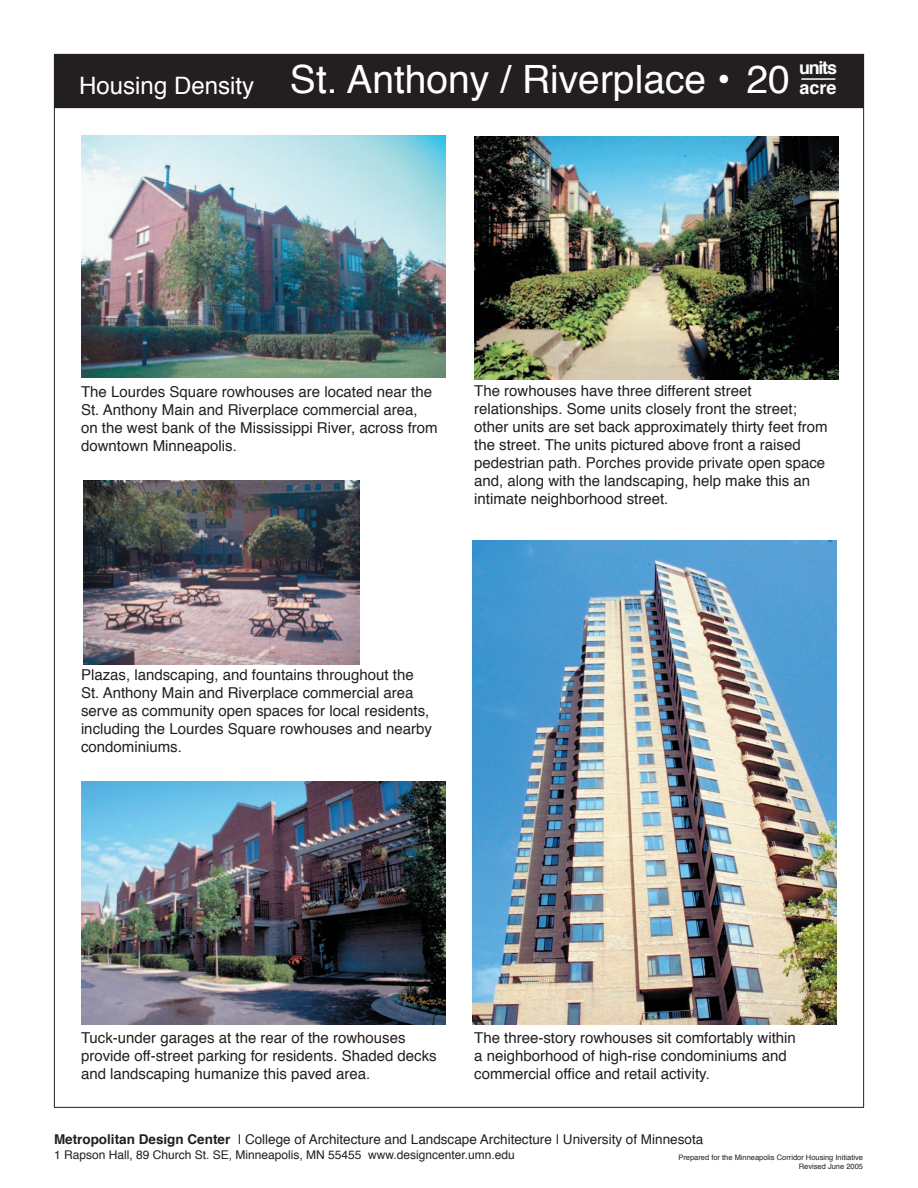
<style>
.page{position:relative;width:918px;height:1188px;background:#fff}
.page>*{position:absolute;margin:0;border:0;box-sizing:border-box;transform-origin:0 0}
.t1{font:39px "Helvetica";color:#fff}
.t2{font:24px "Helvetica";color:#fff}
.t3{font:700 18px/19.5px "Helvetica";letter-spacing:-.07em;color:#fff}
.t4{font:15px/18px "Helvetica";color:#231f20}
.t5{font:13.5px "Helvetica";color:#231f20}
.t6{font:12px "Helvetica";color:#231f20}
.t7{font:7.5px/9px "Helvetica";color:#231f20;text-align:right}
.s1{font-weight:700}
</style>
<div class="page">
<div style="left:54px;top:54px;width:810px;height:54px;background:#231f20"></div>
<hr style="left:54px;top:108px;width:1px;height:999px;background:#231f20">
<hr style="left:54px;top:1107px;width:810px;height:1px;background:#231f20">
<hr style="left:863px;top:108px;width:1px;height:999px;background:#231f20">
<hr style="left:801px;top:78px;width:34px;height:2px;background:#fff">
<img style="left:81px;top:135px;width:364px;height:243px">
<img style="left:474px;top:137px;width:365px;height:243px">
<img style="left:81px;top:781px;width:365px;height:243px">
<img style="left:472px;top:540px;width:365px;height:484px">
<img style="left:83px;top:481px;width:276px;height:184px">
<h2 class="t2" style="left:79px;top:70px;width:176px">Housing Density</h2>
<h1 class="t1" style="left:290px;top:53px;width:501px">St. Anthony / Riverplace • 20</h1>
<p class="t3" style="left:799px;top:59px;width:39px">units acre</p>
<p class="t4" style="left:81px;top:384px;width:358px">The Lourdes Square rowhouses are located near the St. Anthony Main and Riverplace commercial area, on the west bank of the Mississippi River, across from downtown Minneapolis.</p>
<p class="t4" style="left:474px;top:383px;width:355px">The rowhouses have three different street relationships. Some units closely front the street; other units are set back approximately thirty feet from the street. The units pictured above front a raised pedestrian path. Porches provide private open space and, along with the landscaping, help make this an intimate neighborhood street.</p>
<p class="t4" style="left:81px;top:666px;width:353px">Plazas, landscaping, and fountains throughout the St. Anthony Main and Riverplace commercial area serve as community open spaces for local residents, including the Lourdes Square rowhouses and nearby condominiums.</p>
<p class="t4" style="left:81px;top:1030px;width:357px">Tuck-under garages at the rear of the rowhouses provide off-street parking for residents. Shaded decks and landscaping humanize this paved area.</p>
<p class="t4" style="left:474px;top:1030px;width:323px">The three-story rowhouses sit comfortably within a neighborhood of high-rise condominiums and commercial office and retail activity.</p>
<p class="t5" style="left:54px;top:1131px;width:651px"><span class="s1">Metropolitan Design Center</span> | College of Architecture and Landscape Architecture | University of Minnesota</p>
<p class="t6" style="left:54px;top:1146px;width:462px">1 Rapson Hall, 89 Church St. SE, Minneapolis, MN 55455 www.designcenter.umn.edu</p>
<p class="t7" style="left:678px;top:1153px;width:186px">Prepared for the Minneapolis Corridor Housing Initiative<br>Revised June 2005</p>
</div>
